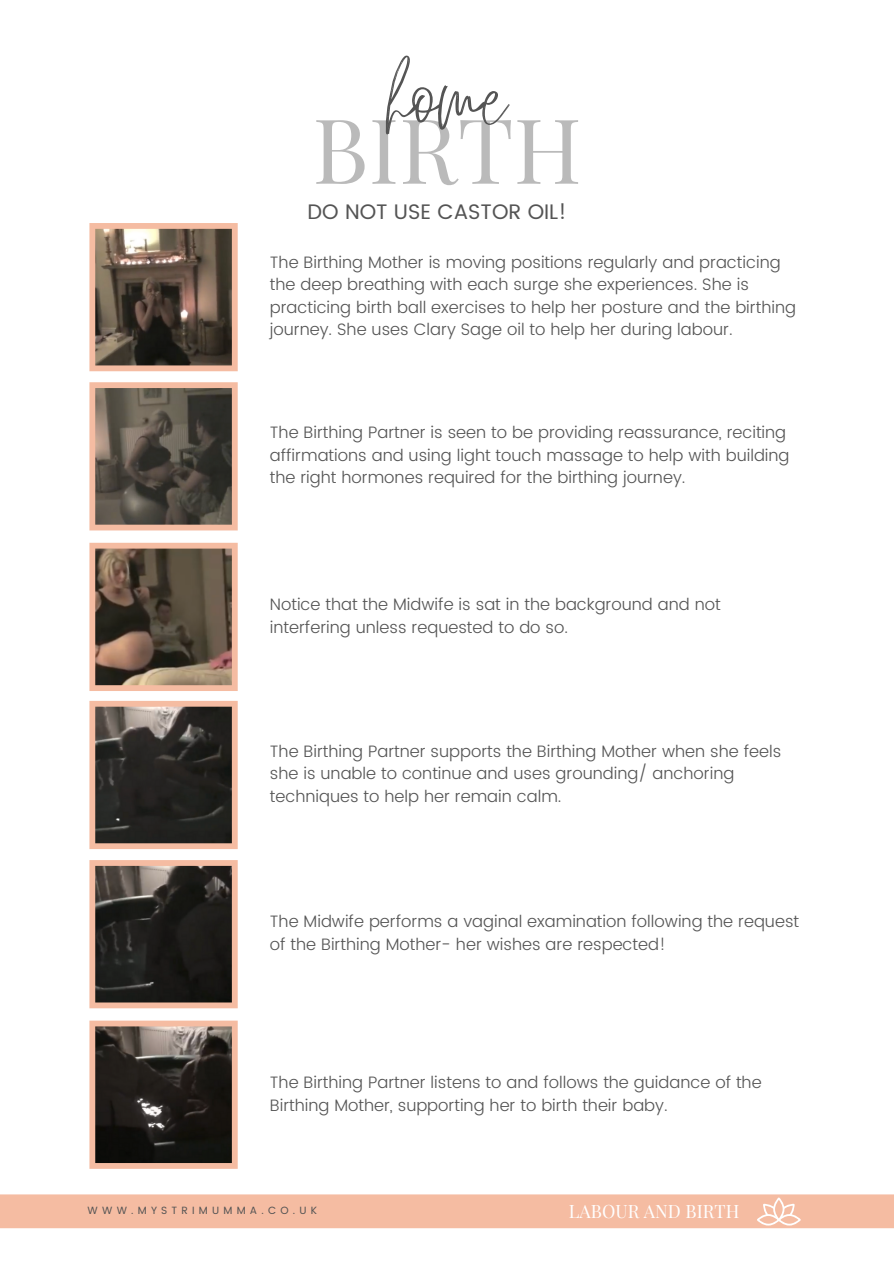
<style>
.page{position:relative;width:894px;height:1264px;background:#fff}
.page>*{position:absolute;margin:0;border:0;box-sizing:border-box;transform-origin:0 0}
.t1{font:105.15px "Shadow";color:#545454}
.t2{font:90.15px "Playfair Display";color:#545454}
.t3{font:21px "Poppins";color:#545454}
.t4{font:18px "Playfair Display";color:#fff}
.t5{font:300 16.5px/22.5px "Poppins";color:#545454}
.t6{font:10.5px "Poppins";letter-spacing:.4em;color:#545454}
</style>
<div class="page">
<svg style="left:89px;top:223px;width:149px;height:148px;background:#756254"></svg>
<svg style="left:89px;top:382px;width:149px;height:148px;background:#6b5e52"></svg>
<svg style="left:89px;top:543px;width:149px;height:148px;background:#786252"></svg>
<svg style="left:89px;top:701px;width:149px;height:148px;background:#514640"></svg>
<svg style="left:89px;top:860px;width:149px;height:148px;background:#483e37"></svg>
<svg style="left:89px;top:1020px;width:149px;height:148px;background:#4f433c"></svg>
<div style="left:0;top:1194px;width:893px;height:34px;background:#f5bca2"></div>
<svg style="left:757px;top:1197px;width:43px;height:28px"></svg>
<h1 class="t1" style="left:387px;top:13px;width:122px">home</h1>
<h2 class="t2" style="left:312px;top:86px;width:271px">BIRTH</h2>
<p class="t3" style="left:307px;top:199px;width:261px">DO NOT USE CASTOR OIL!</p>
<p class="t5" style="left:270px;top:251px;width:527px">The Birthing Mother is moving positions regularly and practicing the deep breathing with each surge she experiences. She is practicing birth ball exercises to help her posture and the birthing journey. She uses Clary Sage oil to help her during labour.</p>
<p class="t5" style="left:270px;top:421px;width:521px">The Birthing Partner is seen to be providing reassurance, reciting affirmations and using light touch massage to help with building the right hormones required for the birthing journey.</p>
<p class="t5" style="left:270px;top:593px;width:452px">Notice that the Midwife is sat in the background and not interfering unless requested to do so.</p>
<p class="t5" style="left:270px;top:740px;width:513px">The Birthing Partner supports the Birthing Mother when she feels she is unable to continue and uses grounding/ anchoring techniques to help her remain calm.</p>
<p class="t5" style="left:270px;top:910px;width:530px">The Midwife performs a vaginal examination following the request of the Birthing Mother- her wishes are respected!</p>
<p class="t5" style="left:270px;top:1070px;width:493px">The Birthing Partner listens to and follows the guidance of the<br>Birthing Mother, supporting her to birth their baby.</p>
<p class="t6" style="left:88px;top:1204px;width:231px">WWW.MYSTRIMUMMA.CO.UK</p>
<p class="t4" style="left:568px;top:1198px;width:172px">LABOUR AND BIRTH</p>
</div>
